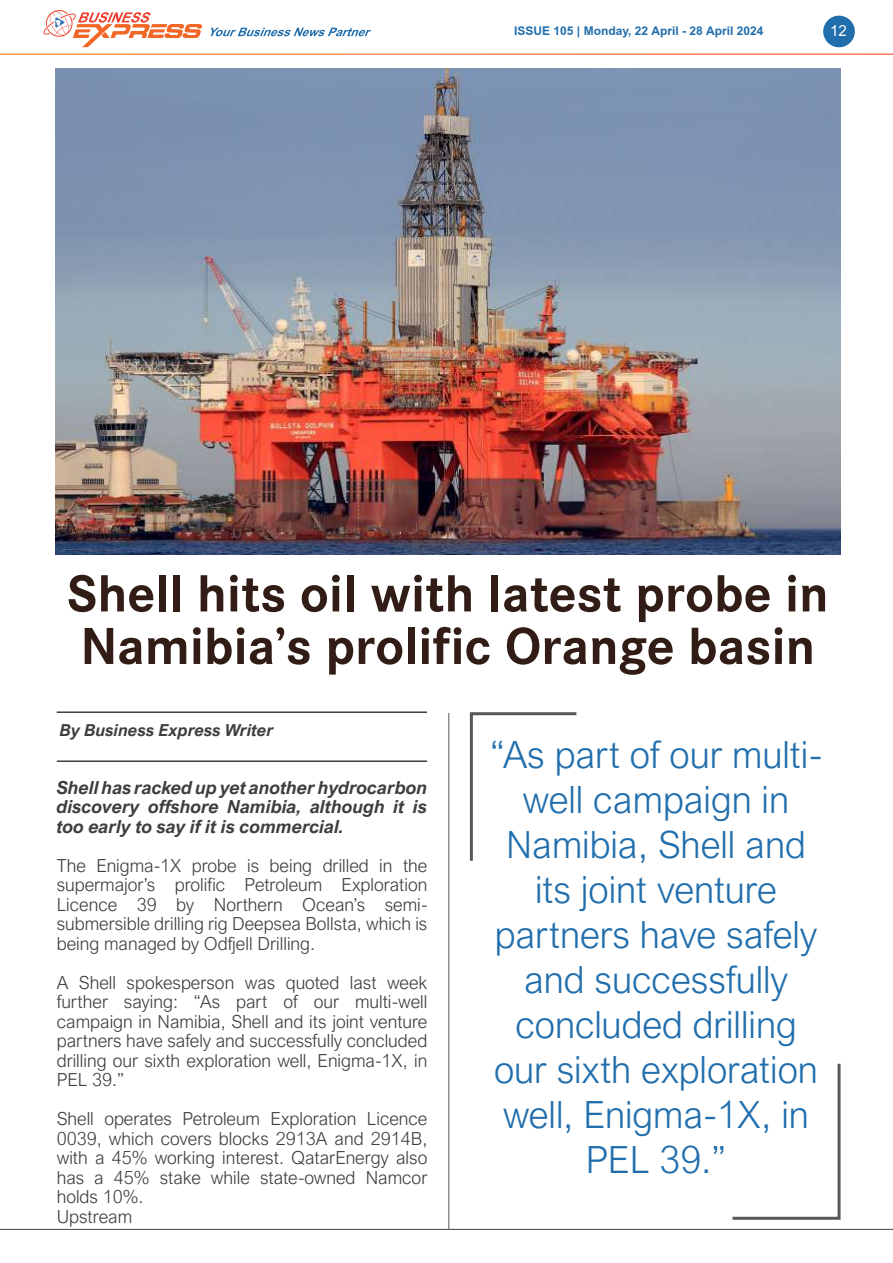
<style>
.page{position:relative;width:893px;height:1263px;background:#fff}
.page>*{position:absolute;margin:0;border:0;box-sizing:border-box;transform-origin:0 0}
.t1{font:700 54px/52.5px "Corporate S";color:#311d16}
.t2{font:300 37.5px/45px "Arial Nova";color:#216ead;text-align:center}
.t3{font:300 18px/19.5px "Arial Nova";color:#3e3e3f;text-align:justify}
.t4{font:italic 700 18px/19.5px "Arial Nova";color:#3e3e3f;text-align:justify}
.t5{font:italic 700 16.5px "Arial Nova";color:#3e3e3f}
.t6{font:15px "Arial Nova";color:#fff}
.t7{font:12px "Arial GEO Bold";color:#216ead}
</style>
<div class="page">
<hr style="left:0;top:1229px;width:893px;height:1px;background:#57585a">
<div style="left:823px;top:16px;width:32px;height:31px;background:#216ead;border-radius:50%"></div>
<svg style="left:43px;top:10px;width:160px;height:37px"></svg>
<svg style="left:211px;top:28px;width:160px;height:8px"></svg>
<hr style="left:57px;top:760px;width:370px;height:2px;background:#3e3e3f">
<hr style="left:57px;top:711px;width:370px;height:2px;background:#3e3e3f">
<img style="left:55px;top:69px;width:785px;height:486px">
<hr style="left:448px;top:713px;width:1px;height:516px;background:#6c6d70">
<svg style="left:469px;top:712px;width:108px;height:149px"></svg>
<svg style="left:732px;top:1063px;width:109px;height:157px"></svg>
<p class="t7" style="left:514px;top:22px;width:251px">ISSUE 105 | Monday, 22 April - 28 April 2024</p>
<p class="t6" style="left:830px;top:22px;width:18px">12</p>
<h1 class="t1" style="left:67px;top:568px;width:763px">Shell hits oil with latest probe in<br>Namibia’s prolific Orange basin</h1>
<p class="t5" style="left:60px;top:720px;width:215px">By Business Express Writer</p>
<p class="t4" style="left:57px;top:777px;width:372px">Shell has racked up yet another hydrocarbon discovery offshore Namibia, although it is too early to say if it is commercial.</p>
<p class="t3" style="left:57px;top:855px;width:372px">The Enigma-1X probe is being drilled in the supermajor’s prolific Petroleum Exploration Licence 39 by Northern Ocean’s semi&shy;submersible drilling rig Deepsea Bollsta, which is being managed by Odfjell Drilling.</p>
<p class="t3" style="left:57px;top:972px;width:372px">A Shell spokesperson was quoted last week further saying: “As part of our multi-well campaign in Namibia, Shell and its joint venture partners have safely and successfully concluded drilling our sixth exploration well, Enigma-1X, in PEL 39.”</p>
<p class="t3" style="left:57px;top:1109px;width:372px;text-align:left">Shell operates Petroleum Exploration Licence<br>0039, which covers blocks 2913A and 2914B, with a 45% working interest. QatarEnergy also has a 45% stake while state-owned Namcor holds 10%.<br>Upstream</p>
<h2 class="t2" style="left:490px;top:732px;width:333px">“As part of our multi&shy;well campaign in<br>Namibia, Shell and its joint venture partners have safely and successfully concluded drilling our sixth exploration well, Enigma-1X, in<br>PEL 39.”</h2>
</div>
